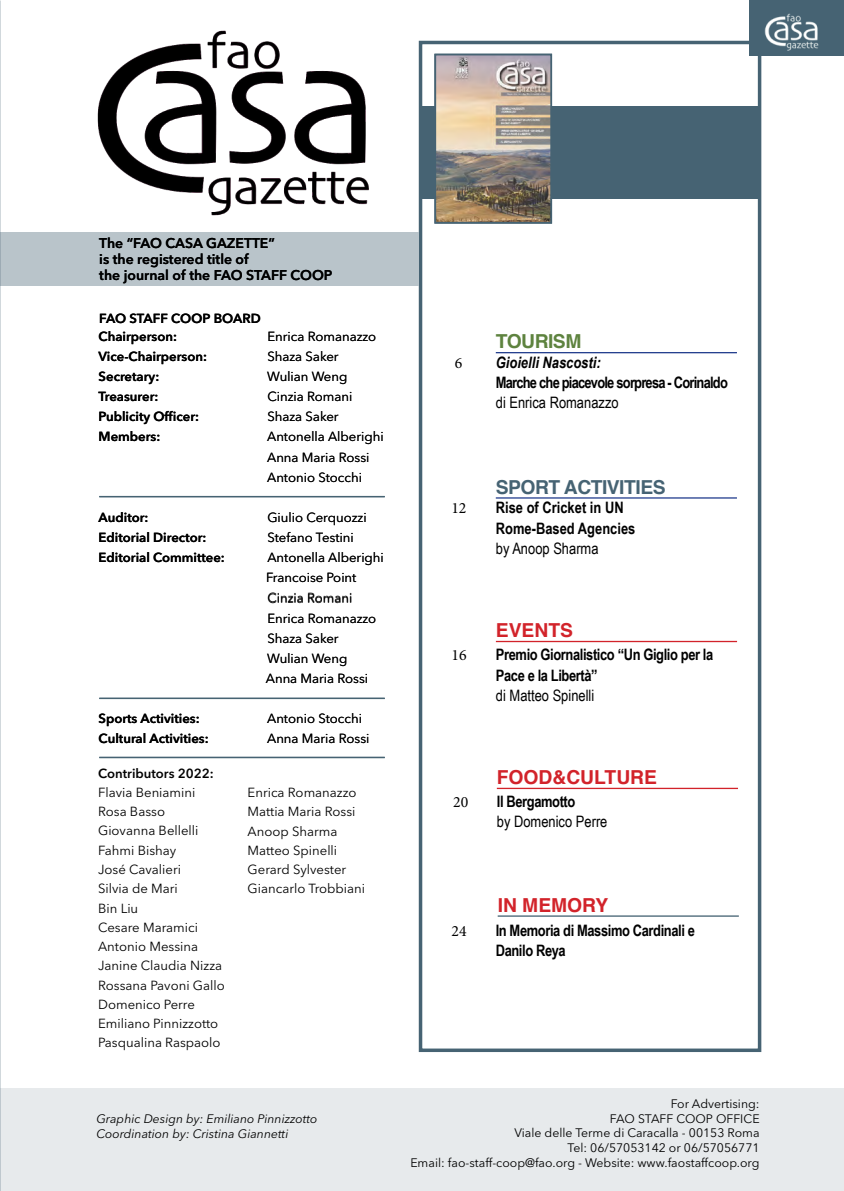
<style>
.page{position:relative;width:844px;height:1191px;background:#fff}
.page>*{position:absolute;margin:0;border:0;box-sizing:border-box;transform-origin:0 0}
.t1{font:700 19.25px "Helvetica";color:#d2232a}
.t2{font:700 19.25px "Helvetica";letter-spacing:-.025em;color:#466373}
.t3{font:700 19.25px "Helvetica";letter-spacing:-.025em;color:#5e833f}
.t4{font:700 15.75px/20.1px "Arial Narrow";letter-spacing:-.025em;color:#000}
.t5{font:15.75px "Arial Narrow";color:#000}
.t6{font:700 15.75px "Arial Narrow";letter-spacing:-.05em;color:#000}
.t7{font:700 15.75px/20.1px "Arial Narrow";color:#000}
.t8{font:italic 700 15.75px "Arial Narrow";color:#000}
.t9{font:15.75px "Minion Pro";color:#000}
.t10{font:600 14px/15.8px "Avenir Next LT Pro";color:#000}
.t11{font:13.12px/19.2px "Avenir Next LT Pro";color:#000}
.t12{font:600 13.12px "Avenir Next LT Pro";color:#000}
.t13{font:12.25px/14.7px "Avenir Next LT Pro";color:#000;text-align:right}
.t14{font:italic 12.25px/14.7px "Avenir Next LT Pro";color:#000}
</style>
<div class="page">
<div style="left:749px;top:0;width:94px;height:56px;background:#466373"></div>
<img style="left:764px;top:13px;width:55px;height:38px">
<div style="left:418px;top:106px;width:341px;height:93px;background:#466373"></div>
<div style="left:0;top:1088px;width:843px;height:103px;background:#e7eaec"></div>
<img style="left:97px;top:30px;width:272px;height:186px">
<div style="left:418px;top:41px;width:343px;height:1011px;border:4px solid #466373"></div>
<div style="left:0;top:232px;width:418px;height:53px;background:#b9c4ca"></div>
<hr style="left:99px;top:496px;width:285px;height:1px;background:#466373">
<hr style="left:99px;top:697px;width:285px;height:2px;background:#466373">
<hr style="left:99px;top:757px;width:285px;height:1px;background:#466373">
<img style="left:437px;top:57px;width:112px;height:164px">
<div style="left:434px;top:54px;width:118px;height:170px;border:2px solid #466373"></div>
<hr style="left:495px;top:641px;width:241px;height:1px;background:#d2232a">
<hr style="left:495px;top:352px;width:241px;height:1px;background:#25408f">
<hr style="left:497px;top:915px;width:241px;height:1px;background:#466373">
<hr style="left:495px;top:497px;width:241px;height:1px;background:#25408f">
<hr style="left:496px;top:787px;width:241px;height:2px;background:#d2232a">
<p class="t10" style="left:99px;top:235px;width:235px">The “FAO CASA GAZETTE”<br>is the registered title of<br>the journal of the FAO STAFF COOP</p>
<p class="t12" style="left:99px;top:310px;width:163px">FAO STAFF COOP BOARD</p>
<p class="t12" style="left:99px;top:328px;width:80px">Chairperson:</p>
<p class="t11" style="left:267px;top:326px;width:110px">Enrica Romanazzo</p>
<p class="t12" style="left:99px;top:348px;width:110px">Vice-Chairperson:</p>
<p class="t11" style="left:267px;top:347px;width:73px">Shaza Saker</p>
<p class="t12" style="left:99px;top:368px;width:62px">Secretary:</p>
<p class="t11" style="left:267px;top:367px;width:82px">Wulian Weng</p>
<p class="t12" style="left:99px;top:388px;width:61px">Treasurer:</p>
<p class="t11" style="left:267px;top:387px;width:86px">Cinzia Romani</p>
<p class="t12" style="left:99px;top:409px;width:102px">Publicity Officer:</p>
<p class="t11" style="left:267px;top:407px;width:73px">Shaza Saker</p>
<p class="t12" style="left:99px;top:429px;width:63px">Members:</p>
<p class="t11" style="left:267px;top:427px;width:118px;line-height:20.1px">Antonella Alberighi<br>Anna Maria Rossi<br>Antonio Stocchi</p>
<p class="t12" style="left:99px;top:509px;width:51px">Auditor:</p>
<p class="t11" style="left:267px;top:507px;width:101px">Giulio Cerquozzi</p>
<p class="t12" style="left:99px;top:529px;width:109px">Editorial Director:</p>
<p class="t11" style="left:267px;top:528px;width:88px">Stefano Testini</p>
<p class="t12" style="left:99px;top:549px;width:128px">Editorial Committee:</p>
<p class="t11" style="left:266px;top:547px;width:119px;line-height:20.1px">Antonella Alberighi<br>Francoise Point<br>Cinzia Romani<br>Enrica Romanazzo<br>Shaza Saker<br>Wulian Weng<br>Anna Maria Rossi</p>
<p class="t12" style="left:99px;top:710px;width:102px">Sports Activities:</p>
<p class="t11" style="left:267px;top:709px;width:96px">Antonio Stocchi</p>
<p class="t12" style="left:99px;top:731px;width:111px">Cultural Activities:</p>
<p class="t11" style="left:267px;top:729px;width:104px">Anna Maria Rossi</p>
<p class="t12" style="left:98px;top:765px;width:117px">Contributors 2022:</p>
<p class="t11" style="left:98px;top:782px;width:128px">Flavia Beniamini<br>Rosa Basso<br>Giovanna Bellelli<br>Fahmi Bishay<br>José Cavalieri<br>Silvia de Mari<br>Bin Liu<br>Cesare Maramici<br>Antonio Messina<br>Janine Claudia Nizza<br>Rossana Pavoni Gallo<br>Domenico Perre<br>Emiliano Pinnizzotto<br>Pasqualina Raspaolo</p>
<p class="t11" style="left:247px;top:782px;width:119px">Enrica Romanazzo<br>Mattia Maria Rossi<br>Anoop Sharma<br>Matteo Spinelli<br>Gerard Sylvester<br>Giancarlo Trobbiani</p>
<p class="t14" style="left:96px;top:1111px;width:222px">Graphic Design by: Emiliano Pinnizzotto<br>Coordination by: Cristina Giannetti</p>
<p class="t9" style="left:455px;top:352px;width:9px">6</p>
<h1 class="t3" style="left:495px;top:326px;width:87px">TOURISM</h1>
<p class="t8" style="left:495px;top:351px;width:106px">Gioielli Nascosti:</p>
<p class="t6" style="left:495px;top:371px;width:233px">Marche che piacevole sorpresa - Corinaldo</p>
<p class="t5" style="left:495px;top:391px;width:124px">di Enrica Romanazzo</p>
<p class="t9" style="left:451px;top:498px;width:17px">12</p>
<p class="t9" style="left:451px;top:645px;width:17px">16</p>
<p class="t9" style="left:453px;top:791px;width:17px">20</p>
<h1 class="t2" style="left:495px;top:471px;width:171px">SPORT ACTIVITIES</h1>
<p class="t7" style="left:495px;top:497px;width:141px">Rise of Cricket in UN<br>Rome-Based Agencies</p>
<p class="t5" style="left:495px;top:536px;width:104px">by Anoop Sharma</p>
<h1 class="t1" style="left:495px;top:615px;width:79px">EVENTS</h1>
<p class="t4" style="left:496px;top:644px;width:219px">Premio Giornalistico “Un Giglio per la<br>Pace e la Libertà”</p>
<p class="t5" style="left:496px;top:683px;width:100px">di Matteo Spinelli</p>
<h1 class="t1" style="left:496px;top:761px;width:162px">FOOD&amp;CULTURE</h1>
<p class="t4" style="left:496px;top:791px;width:80px">Il Bergamotto</p>
<p class="t5" style="left:496px;top:810px;width:112px">by Domenico Perre</p>
<h1 class="t1" style="left:497px;top:889px;width:112px">IN MEMORY</h1>
<p class="t9" style="left:451px;top:920px;width:17px">24</p>
<p class="t4" style="left:495px;top:919px;width:201px">In Memoria di Massimo Cardinali e<br>Danilo Reya</p>
<p class="t13" style="left:410px;top:1096px;width:350px">For Advertising:<br>FAO STAFF COOP OFFICE<br>Viale delle Terme di Caracalla - 00153 Roma<br>Tel: 06/57053142 or 06/57056771<br>Email: fao-staff-coop@fao.org - Website: www.faostaffcoop.org</p>
</div>
